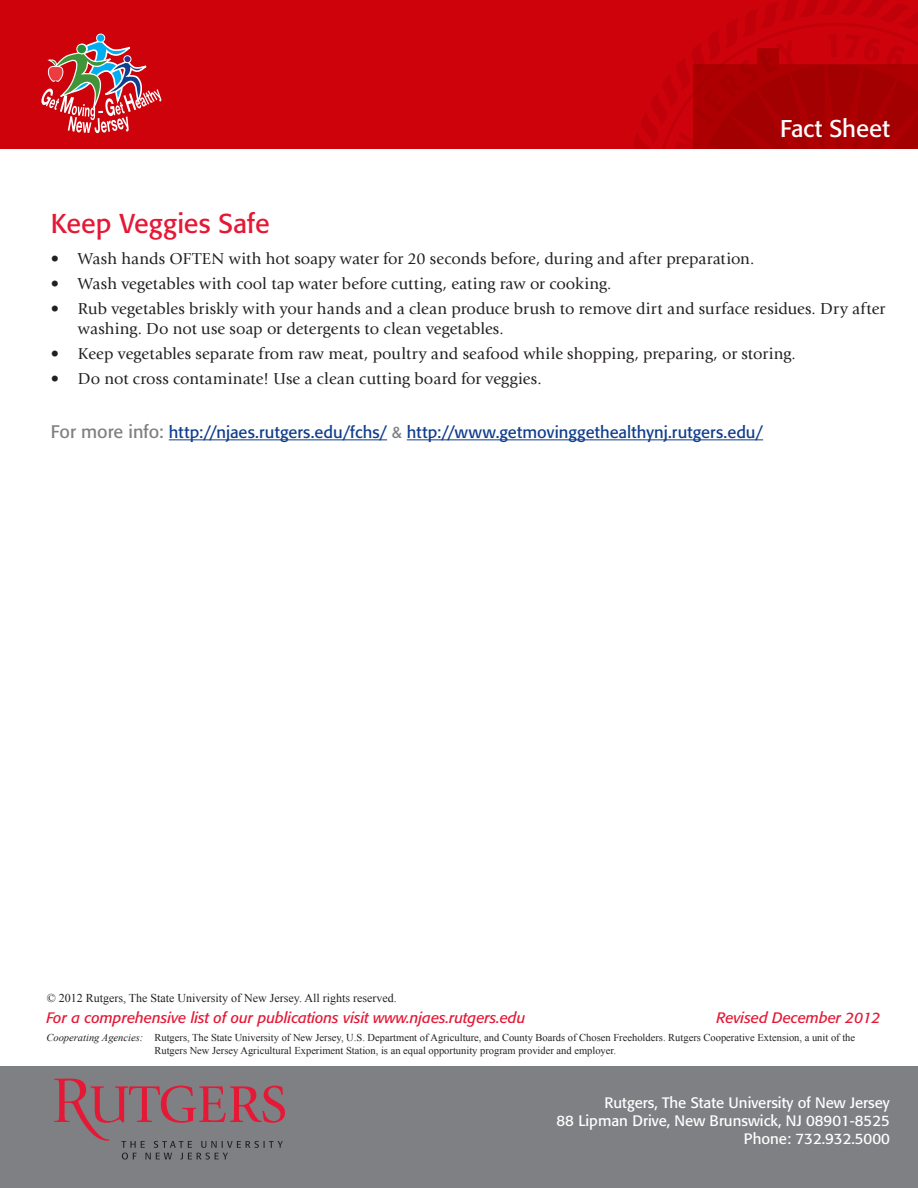
<style>
.page{position:relative;width:918px;height:1188px;background:#fff}
.page>*{position:absolute;margin:0;border:0;box-sizing:border-box;transform-origin:0 0}
.RedSubhead{font:27px "Formata BQ";color:#e51836}
.FactSheetNumber{font:24px "Formata BQ";letter-spacing:-.01em;color:#fff}
.BulletedCopy{font:16.5px/19.8px "Giovanni Std";letter-spacing:.005em;color:#231f20}
.GreySubhead{font:16.5px "Formata BQ";letter-spacing:.005em;color:#103d8c}
.FooterAddress{font:15px "Formata BQ";color:#fff}
.ForMoreInfoItalics{font:italic 15px "Formata BQ";color:#e51836}
.HeaderBarTitleBlack{font:12px "Times New Roman";color:#231f20}
.ForMoreInfoItalics-2{font:10.5px/12.6px "Times New Roman";color:#231f20}
.s1{font-size:18px;color:#7e8083}
.s2{color:#7e8083}
.s3{font-style:italic}
</style>
<div class="page">
<div style="left:0;top:1066px;width:918px;height:122px;background:#7e8083"></div>
<svg style="left:54px;top:1079px;width:231px;height:81px"></svg>
<hr style="left:169px;top:439px;width:218px;height:1px;background:#103d8c">
<hr style="left:407px;top:439px;width:356px;height:1px;background:#103d8c">
<div style="left:0;top:0;width:918px;height:148px;background:#cd020b"></div>
<svg style="left:633px;top:0;width:285px;height:148px"></svg>
<div style="left:97px;top:34px;width:8px;height:8px;background:#00aeef;border-radius:50%"></div>
<div style="left:96px;top:34px;width:9px;height:8px;border:1px solid #fff;border-radius:50%"></div>
<svg style="left:41px;top:39px;width:120px;height:94px"></svg>
<p class="FactSheetNumber" style="left:780px;top:114px;width:111px">Fact Sheet</p>
<p class="RedSubhead" style="left:51px;top:207px;width:220px">Keep Veggies Safe</p>
<p class="BulletedCopy" style="left:51px;top:248px;width:705px">• Wash hands OFTEN with hot soapy water for 20 seconds before, during and after preparation.</p>
<p class="BulletedCopy" style="left:51px;top:274px;width:562px">• Wash vegetables with cool tap water before cutting, eating raw or cooking.</p>
<p class="BulletedCopy" style="left:78px;top:299px;width:809px;text-indent:-27px">• Rub vegetables briskly with your hands and a clean produce brush to remove dirt and surface residues. Dry after washing. Do not use soap or detergents to clean vegetables.</p>
<p class="BulletedCopy" style="left:51px;top:344px;width:746px">• Keep vegetables separate from raw meat, poultry and seafood while shopping, preparing, or storing.</p>
<p class="BulletedCopy" style="left:51px;top:369px;width:492px">• Do not cross contaminate! Use a clean cutting board for veggies.</p>
<p class="GreySubhead" style="left:51px;top:422px;width:714px"><span class="s1">For more info:</span> http://njaes.rutgers.edu/fchs/ <span class="s2">&amp;</span> http://www.getmovinggethealthynj.rutgers.edu/</p>
<p class="HeaderBarTitleBlack" style="left:47px;top:990px;width:352px">© 2012 Rutgers, The State University of New Jersey. All rights reserved.</p>
<p class="ForMoreInfoItalics" style="left:46px;top:1009px;width:480px">For a comprehensive list of our publications visit www.njaes.rutgers.edu</p>
<p class="ForMoreInfoItalics" style="left:716px;top:1009px;width:166px">Revised December 2012</p>
<p class="ForMoreInfoItalics-2" style="left:154px;top:1031px;width:702px;text-indent:-108px"><span class="s3">Cooperating Agencies:</span> Rutgers, The State University of New Jersey, U.S. Department of Agriculture, and County Boards of Chosen Freeholders. Rutgers Cooperative Extension, a unit of the<br>Rutgers New Jersey Agricultural Experiment Station, is an equal opportunity program provider and employer.</p>
<p class="FooterAddress" style="left:605px;top:1093px;width:287px">Rutgers, The State University of New Jersey</p>
<p class="FooterAddress" style="left:557px;top:1111px;width:335px">88 Lipman Drive, New Brunswick, NJ 08901-8525</p>
<p class="FooterAddress" style="left:744px;top:1129px;width:147px">Phone: 732.932.5000</p>
</div>
